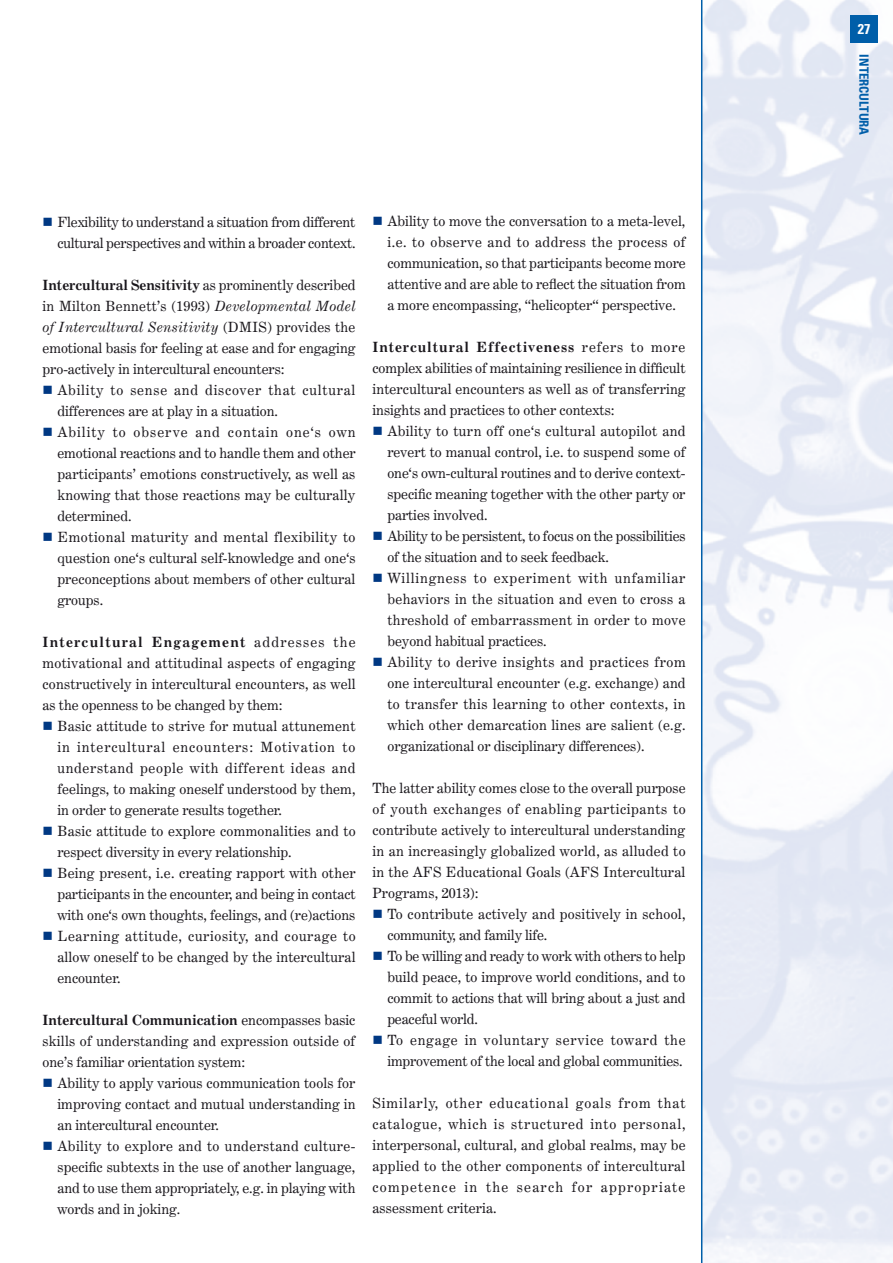
<style>
.page{position:relative;width:893px;height:1263px;background:#fff}
.page>*{position:absolute;margin:0;border:0;box-sizing:border-box;transform-origin:0 0}
.t1{font:700 condensed 14.25px "Univers";color:#fff}
.t2{font:14.1px/21px "Century Expanded BT";color:#1a171c;text-align:justify}
.t3{font:14.1px/21px "Century Expanded BT";letter-spacing:.02em;color:#1a171c}
.t4{font:14.1px/21px "Century Expanded BT";letter-spacing:.055em;color:#1a171c}
.t5{font:700 condensed 12.75px "Univers";color:#005ea9}
.s1{color:#003883}
.s2{font-weight:700}
.s3{font-style:italic}
</style>
<div class="page">
<img style="left:702px;top:0;width:191px;height:1263px">
<hr style="left:701px;top:0;width:1px;height:1263px;background:#005ea9">
<div style="left:850px;top:15px;width:28px;height:28px;background:#005ea9"></div>
<p class="t2" style="left:43px;top:211px;width:315px;text-align:right"><span class="s1">■</span> Flexibility to understand a situation from different cultural perspectives and within a broader context.</p>
<p class="t2" style="left:43px;top:274px;width:315px"><span class="s2">Intercultural Sensitivity</span> as prominently described in Milton Bennett’s (1993) <span class="s3">Developmental Model of Intercultural Sensitivity</span> (DMIS) provides the emotional basis for feeling at ease and for engaging pro-actively in intercultural encounters:</p>
<p class="t4" style="left:57px;top:379px;width:300px;text-indent:-15px"><span class="s1">■</span> Ability to sense and discover that cultural differences are at play in a situation.</p>
<p class="t2" style="left:57px;top:421px;width:300px;text-indent:-15px"><span class="s1">■</span> Ability to observe and contain one‘s own emotional reactions and to handle them and other participants’ emotions constructively, as well as knowing that those reactions may be culturally determined.</p>
<p class="t2" style="left:57px;top:526px;width:300px;text-indent:-15px"><span class="s1">■</span> Emotional maturity and mental flexibility to question one‘s cultural self-knowledge and one‘s preconceptions about members of other cultural groups.</p>
<p class="t2" style="left:43px;top:631px;width:315px"><span class="s2">Intercultural Engagement</span> addresses the motivational and attitudinal aspects of engaging constructively in intercultural encounters, as well as the openness to be changed by them:</p>
<p class="t2" style="left:57px;top:715px;width:300px;text-indent:-15px"><span class="s1">■</span> Basic attitude to strive for mutual attunement in intercultural encounters: Motivation to understand people with different ideas and feelings, to making oneself understood by them, in order to generate results together.</p>
<p class="t3" style="left:57px;top:820px;width:300px;text-indent:-15px"><span class="s1">■</span> Basic attitude to explore commonalities and to respect diversity in every relationship.</p>
<p class="t2" style="left:57px;top:862px;width:300px;text-indent:-15px"><span class="s1">■</span> Being present, i.e. creating rapport with other participants in the encounter, and being in contact with one‘s own thoughts, feelings, and (re)actions</p>
<p class="t2" style="left:57px;top:925px;width:300px;text-indent:-15px"><span class="s1">■</span> Learning attitude, curiosity, and courage to allow oneself to be changed by the intercultural encounter.</p>
<p class="t2" style="left:43px;top:1009px;width:314px"><span class="s2">Intercultural Communication</span> encompasses basic skills of understanding and expression outside of one’s familiar orientation system:</p>
<p class="t2" style="left:57px;top:1072px;width:300px;text-indent:-15px"><span class="s1">■</span> Ability to apply various communication tools for improving contact and mutual understanding in an intercultural encounter.</p>
<p class="t2" style="left:57px;top:1135px;width:300px;text-indent:-15px"><span class="s1">■</span> Ability to explore and to understand culture&shy;specific subtexts in the use of another language, and to use them appropriately, e.g. in playing with words and in joking.</p>
<p class="t2" style="left:387px;top:211px;width:300px;text-indent:-15px"><span class="s1">■</span> Ability to move the conversation to a meta-level, i.e. to observe and to address the process of communication, so that participants become more attentive and are able to reflect the situation from a more encompassing, “helicopter“ perspective.</p>
<p class="t2" style="left:372px;top:337px;width:315px"><span class="s2">Intercultural Effectiveness</span> refers to more complex abilities of maintaining resilience in difficult intercultural encounters as well as of transferring insights and practices to other contexts:</p>
<p class="t2" style="left:387px;top:421px;width:300px;text-indent:-15px"><span class="s1">■</span> Ability to turn off one‘s cultural autopilot and revert to manual control, i.e. to suspend some of one‘s own-cultural routines and to derive context&shy;specific meaning together with the other party or parties involved.</p>
<p class="t2" style="left:387px;top:526px;width:300px;text-indent:-15px"><span class="s1">■</span> Ability to be persistent, to focus on the possibilities of the situation and to seek feedback.</p>
<p class="t2" style="left:387px;top:568px;width:300px;text-indent:-15px"><span class="s1">■</span> Willingness to experiment with unfamiliar behaviors in the situation and even to cross a threshold of embarrassment in order to move beyond habitual practices.</p>
<p class="t2" style="left:387px;top:652px;width:300px;text-indent:-15px"><span class="s1">■</span> Ability to derive insights and practices from one intercultural encounter (e.g. exchange) and to transfer this learning to other contexts, in which other demarcation lines are salient (e.g. organizational or disciplinary differences).</p>
<p class="t2" style="left:372px;top:778px;width:315px">The latter ability comes close to the overall purpose of youth exchanges of enabling participants to contribute actively to intercultural understanding in an increasingly globalized world, as alluded to in the AFS Educational Goals (AFS Intercultural Programs, 2013):</p>
<p class="t3" style="left:387px;top:904px;width:300px;text-indent:-15px"><span class="s1">■</span> To contribute actively and positively in school, community, and family life.</p>
<p class="t2" style="left:387px;top:946px;width:300px;text-indent:-15px"><span class="s1">■</span> To be willing and ready to work with others to help build peace, to improve world conditions, and to commit to actions that will bring about a just and peaceful world.</p>
<p class="t2" style="left:372px;top:1030px;width:315px;text-align:right"><span class="s1">■</span> To engage in voluntary service toward the improvement of the local and global communities.</p>
<p class="t2" style="left:372px;top:1093px;width:315px">Similarly, other educational goals from that catalogue, which is structured into personal, interpersonal, cultural, and global realms, may be applied to the other components of intercultural competence in the search for appropriate assessment criteria.</p>
<p class="t1" style="left:858px;top:20px;width:14px">27</p>
<p class="t5" style="left:872px;top:54px;width:81px;rotate:90deg">intercultura</p>
</div>
